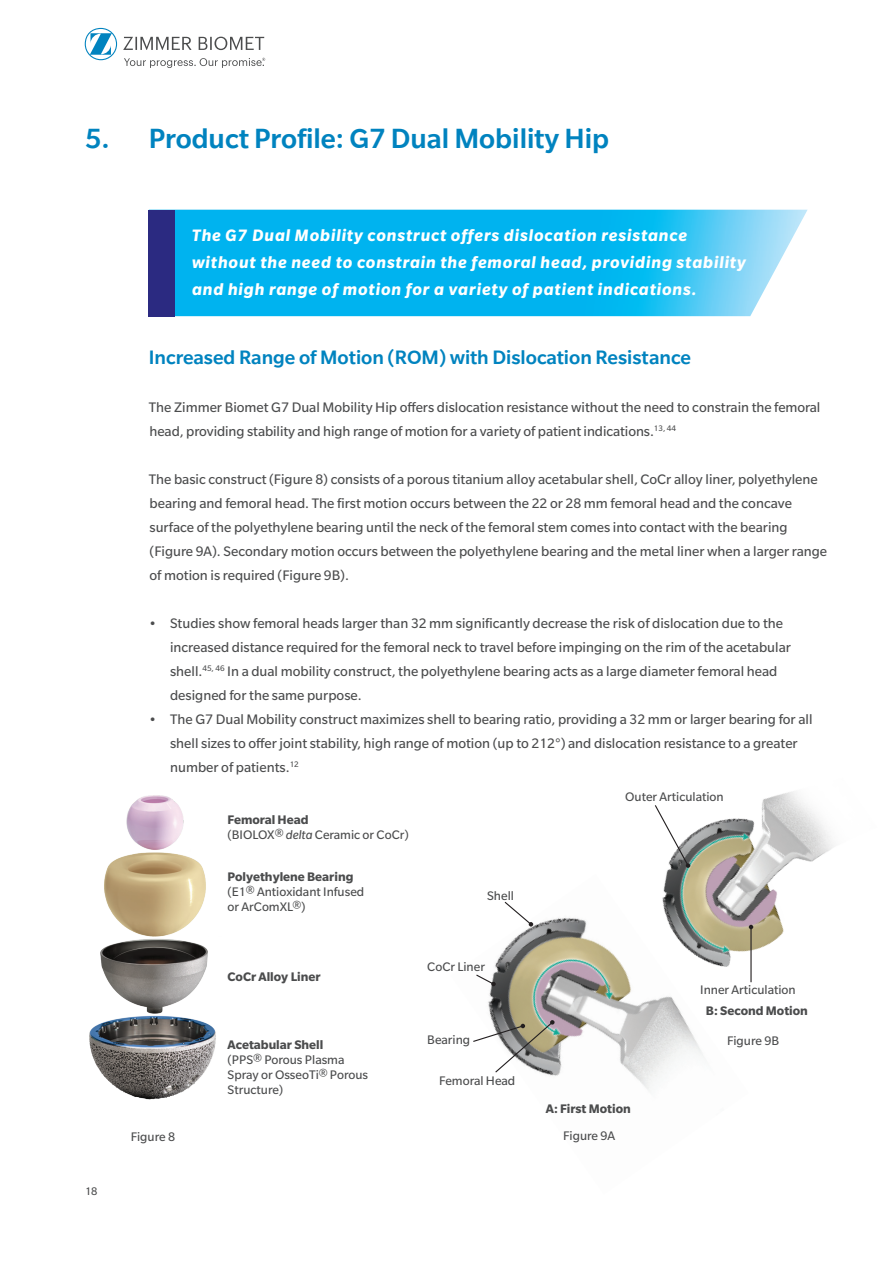
<style>
.page{position:relative;width:893px;height:1263px;background:#fff}
.page>*{position:absolute;margin:0;border:0;box-sizing:border-box;transform-origin:0 0}
.t1{font:500 30px "Slate Pro";color:#0083bf}
.t2{font:500 21px "Slate Pro";color:#0083bf}
.t3{font:italic 700 18px/27px "Slate Pro";letter-spacing:.05em;color:#fff}
.t4{font:15px/24px "Slate Pro";color:#4b4c4d}
.t5{font:13.5px/15px "Slate Pro";color:#4b4c4d}
.t6{font:700 13.5px "Slate Pro";color:#4b4c4d}
.t7{font:12px "Slate Pro";color:#4b4c4d}
.s1{font-weight:700}
.s2{font-style:italic}
</style>
<div class="page">
<svg style="left:123px;top:37px;width:141px;height:13px"></svg>
<svg style="left:85px;top:28px;width:32px;height:32px"></svg>
<svg style="left:124px;top:58px;width:141px;height:10px"></svg>
<img style="left:175px;top:210px;width:633px;height:106px">
<div style="left:149px;top:210px;width:26px;height:106px;background:#2b2a81"></div>
<img style="left:89px;top:795px;width:127px;height:305px">
<img style="left:666px;top:791px;width:168px;height:192px">
<img style="left:488px;top:874px;width:261px;height:216px">
<hr style="left:750px;top:927px;width:2px;height:55px;background:#231f20">
<svg style="left:749px;top:925px;width:4px;height:4px"></svg>
<svg style="left:473px;top:1020px;width:82px;height:54px"></svg>
<svg style="left:476px;top:973px;width:20px;height:13px"></svg>
<svg style="left:503px;top:900px;width:30px;height:26px"></svg>
<svg style="left:654px;top:804px;width:36px;height:64px"></svg>
<h1 class="t1" style="left:85px;top:120px;width:525px">5. Product Profile: G7 Dual Mobility Hip</h1>
<p class="t3" style="left:192px;top:222px;width:555px">The G7 Dual Mobility construct offers dislocation resistance without the need to constrain the femoral head, providing stability and high range of motion for a variety of patient indications.</p>
<h2 class="t2" style="left:149px;top:345px;width:544px">Increased Range of Motion (ROM) with Dislocation Resistance</h2>
<p class="t4" style="left:149px;top:395px;width:673px">The Zimmer Biomet G7 Dual Mobility Hip offers dislocation resistance without the need to constrain the femoral head, providing stability and high range of motion for a variety of patient indications.<sup>13,</sup> <sup>44</sup></p>
<p class="t4" style="left:149px;top:467px;width:680px">The basic construct (Figure 8) consists of a porous titanium alloy acetabular shell, CoCr alloy liner, polyethylene bearing and femoral head. The first motion occurs between the 22 or 28 mm femoral head and the concave surface of the polyethylene bearing until the neck of the femoral stem comes into contact with the bearing (Figure 9A). Secondary motion occurs between the polyethylene bearing and the metal liner when a larger range of motion is required (Figure 9B).</p>
<p class="t4" style="left:170px;top:611px;width:622px;text-indent:-21px">• Studies show femoral heads larger than 32 mm significantly decrease the risk of dislocation due to the increased distance required for the femoral neck to travel before impinging on the rim of the acetabular shell.<sup>45,</sup> <sup>46</sup> In a dual mobility construct, the polyethylene bearing acts as a large diameter femoral head designed for the same purpose.</p>
<p class="t4" style="left:170px;top:707px;width:644px;text-indent:-21px">• The G7 Dual Mobility construct maximizes shell to bearing ratio, providing a 32 mm or larger bearing for all shell sizes to offer joint stability, high range of motion (up to 212°) and dislocation resistance to a greater number of patients.<sup>12</sup></p>
<p class="t7" style="left:85px;top:1185px;width:14px">18</p>
<p class="t5" style="left:131px;top:1129px;width:46px">Figure 8</p>
<p class="t5" style="left:228px;top:812px;width:183px"><span class="s1">Femoral Head<br></span>(BIOLOX® <span class="s2">delta</span> Ceramic or CoCr)</p>
<p class="t6" style="left:228px;top:869px;width:127px">Polyethylene Bearing</p>
<p class="t5" style="left:228px;top:884px;width:138px">(E1® Antioxidant Infused or ArComXL®)</p>
<p class="t6" style="left:228px;top:969px;width:95px">CoCr Alloy Liner</p>
<p class="t5" style="left:487px;top:888px;width:28px">Shell</p>
<p class="t5" style="left:427px;top:959px;width:59px">CoCr Liner</p>
<p class="t6" style="left:228px;top:1038px;width:97px">Acetabular Shell</p>
<p class="t5" style="left:228px;top:1052px;width:142px">(PPS® Porous Plasma<br>Spray or OsseoTi® Porous<br>Structure)</p>
<p class="t5" style="left:427px;top:1032px;width:44px">Bearing</p>
<p class="t5" style="left:439px;top:1073px;width:78px">Femoral Head</p>
<p class="t5" style="left:625px;top:789px;width:100px">Outer Articulation</p>
<p class="t5" style="left:700px;top:982px;width:97px">Inner Articulation</p>
<p class="t6" style="left:706px;top:1003px;width:104px">B: Second Motion</p>
<p class="t6" style="left:546px;top:1101px;width:87px">A: First Motion</p>
<p class="t5" style="left:563px;top:1128px;width:54px">Figure 9A</p>
<p class="t5" style="left:727px;top:1033px;width:54px">Figure 9B</p>
</div>
